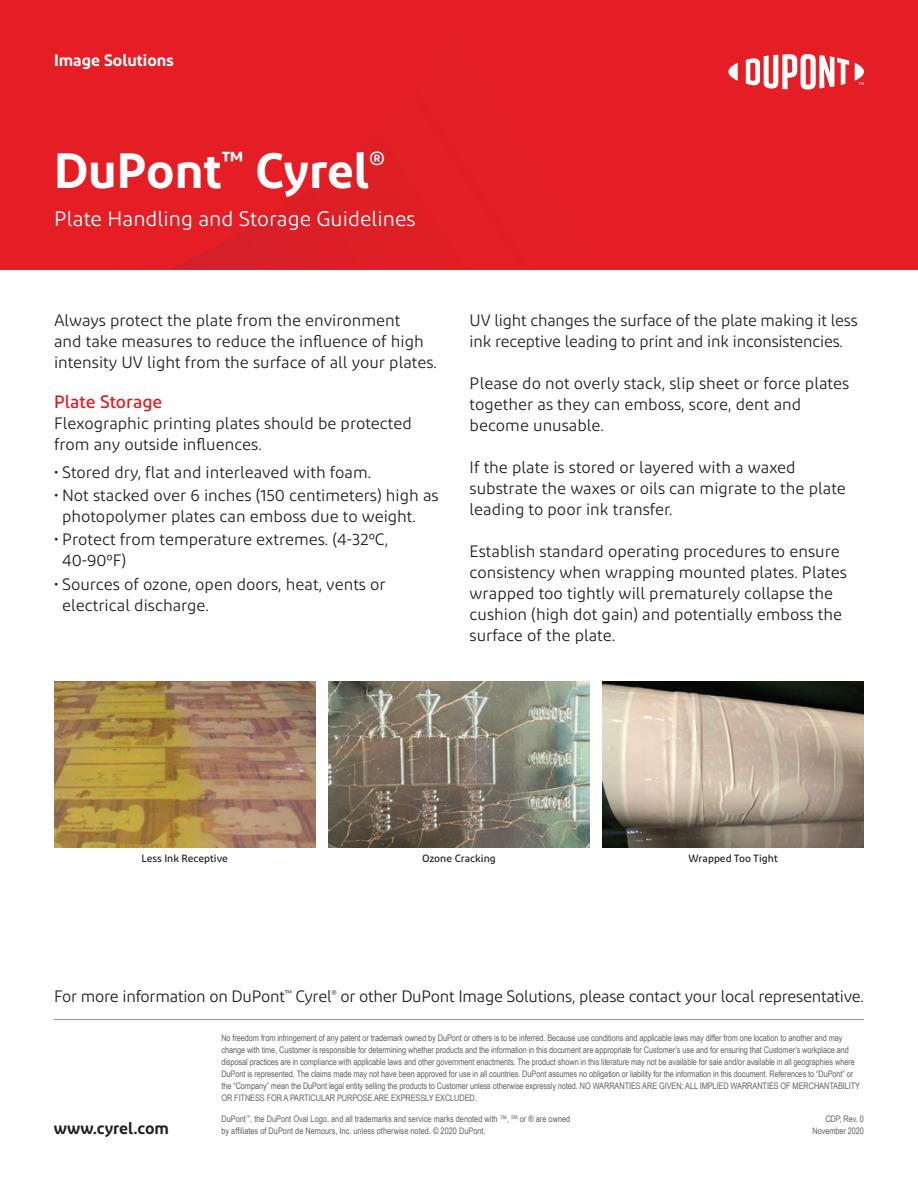
<style>
.page{position:relative;width:918px;height:1188px;background:#fff}
.page>*{position:absolute;margin:0;border:0;box-sizing:border-box;transform-origin:0 0}
.t1{font:600 49.5px "Diodrum";color:#fff}
.t2{font:21px "Diodrum";color:#fff}
.t3{font:500 18px "Diodrum";color:#e21a21}
.t4{font:16.5px/21px "Diodrum";color:#231f20}
.t5{font:600 16.5px "Diodrum";color:#fff}
.t6{font:600 16.5px "Diodrum";color:#231f20}
.t7{font:500 10.5px "Diodrum";color:#231f20}
.t8{font:9px/12px "Arial Narrow";letter-spacing:-.01em;color:#636366}
</style>
<div class="page">
<div style="left:0;top:0;width:918px;height:270px;background:#e51e25"></div>
<svg style="left:169px;top:203px;width:164px;height:67px;fill:#dc1f26"></svg>
<svg style="left:728px;top:63px;width:10px;height:18px"></svg>
<svg style="left:746px;top:54px;width:103px;height:36px"></svg>
<svg style="left:855px;top:63px;width:9px;height:22px"></svg>
<hr style="left:54px;top:1019px;width:810px;height:1px;background:#939598">
<img style="left:54px;top:681px;width:261px;height:167px">
<img style="left:328px;top:681px;width:262px;height:167px">
<img style="left:602px;top:681px;width:262px;height:167px">
<h3 class="t5" style="left:54px;top:50px;width:121px">Image Solutions</h3>
<h1 class="t1" style="left:54px;top:139px;width:333px">DuPont<sup>™</sup> Cyrel<sup>®</sup></h1>
<h2 class="t2" style="left:54px;top:206px;width:363px">Plate Handling and Storage Guidelines</h2>
<h3 class="t4" style="left:54px;top:309px;width:384px">Always protect the plate from the environment<br>and take measures to reduce the influence of high intensity UV light from the surface of all your plates.</h3>
<h3 class="t3" style="left:54px;top:391px;width:110px">Plate Storage</h3>
<h3 class="t4" style="left:54px;top:413px;width:359px">Flexographic printing plates should be protected from any outside influences.</h3>
<h3 class="t4" style="left:54px;top:461px;width:319px">• Stored dry, flat and interleaved with foam.</h3>
<h3 class="t4" style="left:62px;top:485px;width:378px;text-indent:-8px">• Not stacked over 6 inches (150 centimeters) high as photopolymer plates can emboss due to weight.</h3>
<h3 class="t4" style="left:62px;top:529px;width:328px;text-indent:-8px">• Protect from temperature extremes. (4-32ºC,<br>40-90ºF)</h3>
<h3 class="t4" style="left:62px;top:573px;width:325px;text-indent:-8px">• Sources of ozone, open doors, heat, vents or electrical discharge.</h3>
<h3 class="t4" style="left:470px;top:309px;width:390px">UV light changes the surface of the plate making it less ink receptive leading to print and ink inconsistencies.</h3>
<h3 class="t4" style="left:470px;top:372px;width:381px">Please do not overly stack, slip sheet or force plates together as they can emboss, score, dent and become unusable.</h3>
<h3 class="t4" style="left:470px;top:456px;width:378px">If the plate is stored or layered with a waxed substrate the waxes or oils can migrate to the plate leading to poor ink transfer.</h3>
<h3 class="t4" style="left:470px;top:540px;width:379px">Establish standard operating procedures to ensure consistency when wrapping mounted plates. Plates wrapped too tightly will prematurely collapse the cushion (high dot gain) and potentially emboss the surface of the plate.</h3>
<p class="t7" style="left:141px;top:852px;width:88px">Less Ink Receptive</p>
<p class="t7" style="left:422px;top:852px;width:75px">Ozone Cracking</p>
<p class="t7" style="left:689px;top:852px;width:91px">Wrapped Too Tight</p>
<h3 class="t4" style="left:54px;top:986px;width:811px">For more information on DuPont<sup>™</sup> Cyrel<sup>®</sup> or other DuPont Image Solutions, please contact your local representative.</h3>
<p class="t8" style="left:221px;top:1032px;width:640px">No freedom from infringement of any patent or trademark owned by DuPont or others is to be inferred. Because use conditions and applicable laws may differ from one location to another and may change with time, Customer is responsible for determining whether products and the information in this document are appropriate for Customer’s use and for ensuring that Customer’s workplace and disposal practices are in compliance with applicable laws and other government enactments. The product shown in this literature may not be available for sale and/or available in all geographies where DuPont is represented. The claims made may not have been approved for use in all countries. DuPont assumes no obligation or liability for the information in this document. References to “DuPont” or the “Company” mean the DuPont legal entity selling the products to Customer unless otherwise expressly noted. NO WARRANTIES ARE GIVEN; ALL IMPLIED WARRANTIES OF MERCHANTABILITY OR FITNESS FOR A PARTICULAR PURPOSE ARE EXPRESSLY EXCLUDED.</p>
<p class="t8" style="left:221px;top:1112px;width:350px">DuPont<sup>™</sup>, the DuPont Oval Logo, and all trademarks and service marks denoted with ™, <sup>SM</sup> or ® are owned</p>
<p class="t8" style="left:813px;top:1112px;width:53px;text-align:right">CDP, Rev. 0<br>November 2020</p>
<h3 class="t6" style="left:54px;top:1118px;width:117px">www.cyrel.com</h3>
<p class="t8" style="left:221px;top:1124px;width:266px">by affiliates of DuPont de Nemours, Inc. unless otherwise noted. © 2020 DuPont.</p>
</div>
